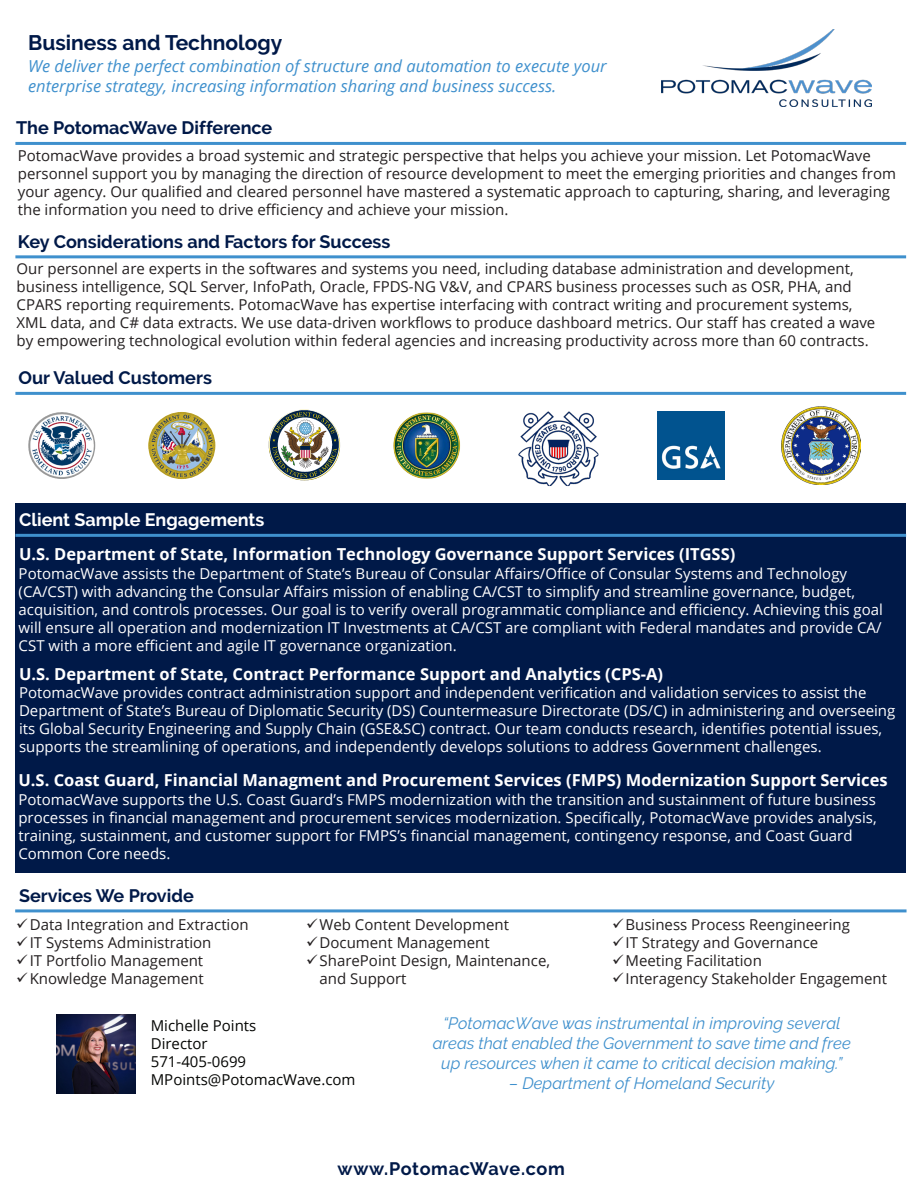
<style>
.page{position:relative;width:918px;height:1188px;background:#fff}
.page>*{position:absolute;margin:0;border:0;box-sizing:border-box;transform-origin:0 0}
.t1{font:700 21px "Raleway";color:#001948}
.t2{font:700 18px "Raleway";color:#001948}
.t3{font:700 18px "Raleway";color:#fff}
.t4{font:700 18px "Raleway";letter-spacing:.035em;color:#001948}
.t5{font:700 16.5px "Open Sans";color:#fff}
.t6{font:italic 16.5px/19.8px "Raleway";color:#3f90cd;text-align:center}
.t7{font:italic 16.5px/19.8px "Open Sans";color:#3f90cd}
.Open_Sans_size_8{font:15px/18px "Open Sans";color:#fff}
.Open_Sans_size_8-2{font:15px/18px "Open Sans";color:#231f20}
.t8{font:15px/18px "Open Sans";color:#040503}
</style>
<div class="page">
<div style="left:15px;top:503px;width:891px;height:369px;background:#001948"></div>
<hr style="left:15px;top:142px;width:891px;height:3px;background:#3f90cd">
<hr style="left:15px;top:255px;width:891px;height:3px;background:#3f90cd">
<hr style="left:15px;top:534px;width:891px;height:3px;background:#3f90cd">
<hr style="left:15px;top:909px;width:892px;height:3px;background:#3f90cd">
<hr style="left:15px;top:392px;width:891px;height:3px;background:#3f90cd">
<img style="left:28px;top:412px;width:67px;height:67px;border-radius:32px">
<img style="left:518px;top:411px;width:80px;height:75px">
<img style="left:268px;top:410px;width:72px;height:71px">
<img style="left:148px;top:412px;width:67px;height:67px;border-radius:34px">
<img style="left:393px;top:412px;width:67px;height:67px">
<img style="left:657px;top:412px;width:67px;height:67px">
<img style="left:661px;top:30px;width:210px;height:77px">
<img style="left:781px;top:406px;width:79px;height:79px">
<img style="left:56px;top:1015px;width:79px;height:78px">
<p class="t1" style="left:28px;top:30px;width:256px">Business and Technology</p>
<p class="t7" style="left:28px;top:56px;width:580px">We deliver the perfect combination of structure and automation to execute your enterprise strategy, increasing information sharing and business success.</p>
<p class="t2" style="left:16px;top:117px;width:258px">The PotomacWave Difference</p>
<p class="Open_Sans_size_8-2" style="left:18px;top:146px;width:855px">PotomacWave provides a broad systemic and strategic perspective that helps you achieve your mission. Let PotomacWave</p>
<p class="Open_Sans_size_8-2" style="left:18px;top:164px;width:880px">personnel support you by managing the direction of resource development to meet the emerging priorities and changes from your agency. Our qualified and cleared personnel have mastered a systematic approach to capturing, sharing, and leveraging the information you need to drive efficiency and achieve your mission.</p>
<p class="t2" style="left:18px;top:231px;width:374px">Key Considerations and Factors for Success</p>
<p class="Open_Sans_size_8-2" style="left:17px;top:260px;width:839px">Our personnel are experts in the softwares and systems you need, including database administration and development,</p>
<p class="Open_Sans_size_8-2" style="left:17px;top:278px;width:860px">business intelligence, SQL Server, InfoPath, Oracle, FPDS-NG V&amp;V, and CPARS business processes such as OSR, PHA, and CPARS reporting requirements. PotomacWave has expertise interfacing with contract writing and procurement systems, XML data, and C# data extracts. We use data-driven workflows to produce dashboard metrics. Our staff has created a wave by empowering technological evolution within federal agencies and increasing productivity across more than 60 contracts.</p>
<p class="t2" style="left:18px;top:367px;width:195px">Our Valued Customers</p>
<p class="t3" style="left:19px;top:509px;width:247px">Client Sample Engagements</p>
<p class="t5" style="left:19px;top:542px;width:718px">U.S. Department of State, Information Technology Governance Support Services (ITGSS)</p>
<p class="Open_Sans_size_8" style="left:19px;top:564px;width:866px">PotomacWave assists the Department of State’s Bureau of Consular Affairs/Office of Consular Systems and Technology (CA/CST) with advancing the Consular Affairs mission of enabling CA/CST to simplify and streamline governance, budget, acquisition, and controls processes. Our goal is to verify overall programmatic compliance and efficiency. Achieving this goal will ensure all operation and modernization IT Investments at CA/CST are compliant with Federal mandates and provide CA/ CST with a more efficient and agile IT governance organization.</p>
<p class="t5" style="left:19px;top:663px;width:646px">U.S. Department of State, Contract Performance Support and Analytics (CPS-A)</p>
<p class="Open_Sans_size_8" style="left:19px;top:683px;width:878px">PotomacWave provides contract administration support and independent verification and validation services to assist the Department of State’s Bureau of Diplomatic Security (DS) Countermeasure Directorate (DS/C) in administering and overseeing its Global Security Engineering and Supply Chain (GSE&amp;SC) contract. Our team conducts research, identifies potential issues, supports the streamlining of operations, and independently develops solutions to address Government challenges.</p>
<p class="t5" style="left:18px;top:768px;width:871px">U.S. Coast Guard, Financial Managment and Procurement Services (FMPS) Modernization Support Services</p>
<p class="Open_Sans_size_8" style="left:18px;top:790px;width:860px;text-align:justify">PotomacWave supports the U.S. Coast Guard’s FMPS modernization with the transition and sustainment of future business processes in financial management and procurement services modernization. Specifically, PotomacWave provides analysis, training, sustainment, and customer support for FMPS’s financial management, contingency response, and Coast Guard</p>
<p class="Open_Sans_size_8" style="left:18px;top:844px;width:153px">Common Core needs.</p>
<p class="t2" style="left:19px;top:885px;width:176px">Services We Provide</p>
<p class="Open_Sans_size_8-2" style="left:30px;top:915px;width:220px">Data Integration and Extraction</p>
<p class="Open_Sans_size_8-2" style="left:30px;top:933px;width:183px">IT Systems Administration</p>
<p class="Open_Sans_size_8-2" style="left:30px;top:951px;width:175px">IT Portfolio Management</p>
<p class="Open_Sans_size_8-2" style="left:30px;top:969px;width:176px">Knowledge Management</p>
<p class="Open_Sans_size_8-2" style="left:320px;top:915px;width:232px">Web Content Development<br>Document Management<br>SharePoint Design, Maintenance, and Support</p>
<p class="Open_Sans_size_8-2" style="left:626px;top:915px;width:263px">Business Process Reengineering<br>IT Strategy and Governance<br>Meeting Facilitation<br>Interagency Stakeholder Engagement</p>
<p class="t8" style="left:151px;top:1016px;width:206px">Michelle Points<br>Director<br>571-405-0699<br>MPoints@PotomacWave.com</p>
<p class="t6" style="left:433px;top:1013px;width:420px">“PotomacWave was instrumental in improving several areas that enabled the Government to save time and free up resources when it came to critical decision making.”</p>
<p class="t6" style="left:509px;top:1073px;width:267px">– Department of Homeland Security</p>
<p class="t4" style="left:338px;top:1158px;width:229px">www.PotomacWave.com</p>
</div>
